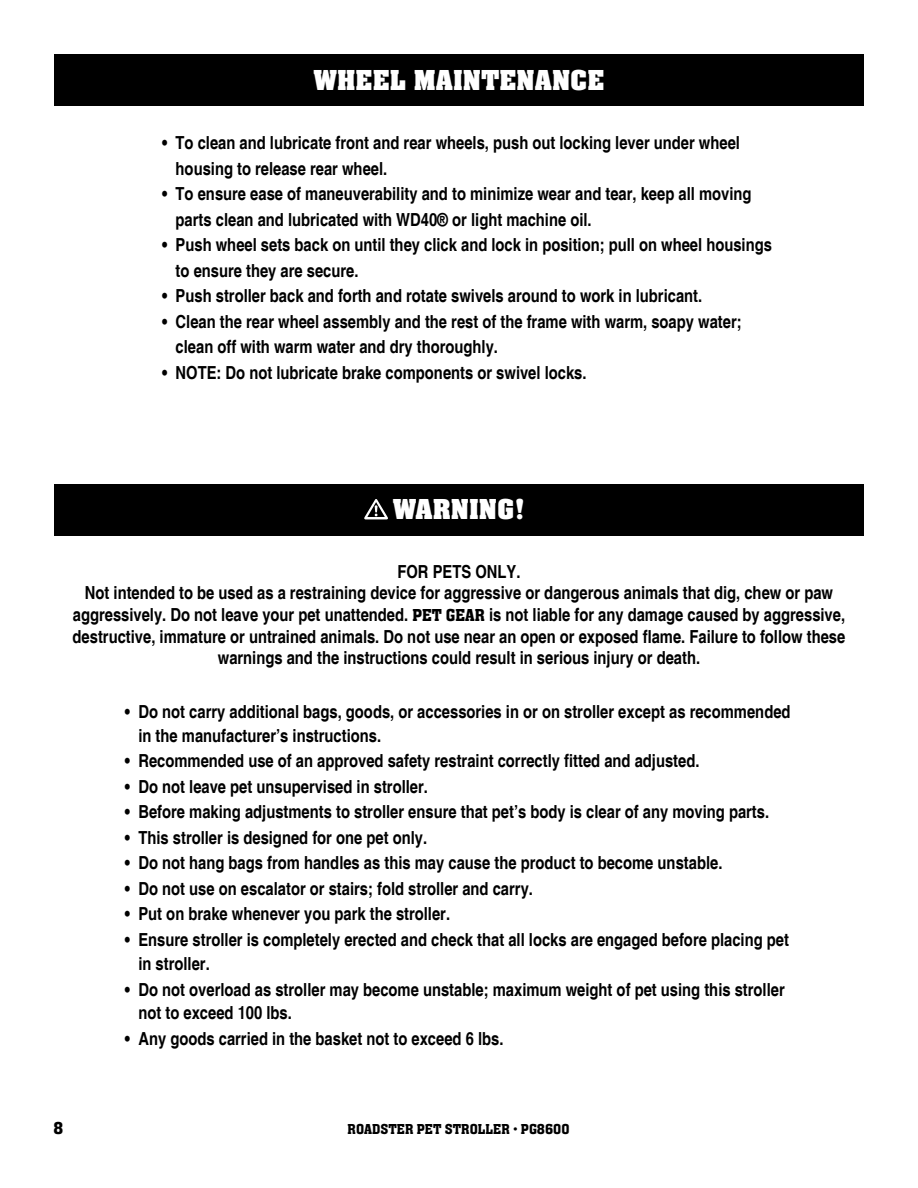
<style>
.page{position:relative;width:918px;height:1188px;background:#fff}
.page>*{position:absolute;margin:0;border:0;box-sizing:border-box;transform-origin:0 0}
.t1{font:700 30px "Aachen Std";color:#fff}
.t2{font:700 condensed 18px/21.6px "Helvetica";color:#000}
.t3{font:500 18px "Aachen Std";color:#000}
.t4{font:500 15px "Aachen Std";color:#000}
.s1{font-family:"Aachen Std";font-weight:500;font-stretch:normal}
</style>
<div class="page">
<div style="left:54px;top:484px;width:810px;height:52px;background:#000"></div>
<svg style="left:364px;top:499px;width:24px;height:20px"></svg>
<div style="left:54px;top:54px;width:810px;height:52px;background:#000"></div>
<h1 class="t1" style="left:314px;top:63px;width:292px">WHEEL MAINTENANCE</h1>
<p class="t2" style="left:176px;top:130px;width:566px;line-height:25.5px;text-indent:-14px">• To clean and lubricate front and rear wheels, push out locking lever under wheel housing to release rear wheel.</p>
<p class="t2" style="left:176px;top:181px;width:577px;line-height:25.5px;text-indent:-14px">• To ensure ease of maneuverability and to minimize wear and tear, keep all moving parts clean and lubricated with WD40® or light machine oil.</p>
<p class="t2" style="left:176px;top:232px;width:598px;line-height:25.5px;text-indent:-14px">• Push wheel sets back on until they click and lock in position; pull on wheel housings to ensure they are secure.</p>
<p class="t2" style="left:162px;top:285px;width:542px">• Push stroller back and forth and rotate swivels around to work in lubricant.</p>
<p class="t2" style="left:176px;top:309px;width:568px;line-height:25.5px;text-indent:-14px">• Clean the rear wheel assembly and the rest of the frame with warm, soapy water; clean off with warm water and dry thoroughly.</p>
<p class="t2" style="left:162px;top:362px;width:426px">• NOTE: Do not lubricate brake components or swivel locks.</p>
<h1 class="t1" style="left:393px;top:493px;width:134px">WARNING!</h1>
<p class="t2" style="left:73px;top:561px;width:774px;text-align:center">FOR PETS ONLY.<br>Not intended to be used as a restraining device for aggressive or dangerous animals that dig, chew or paw aggressively. Do not leave your pet unattended. <span class="s1">PET GEAR</span> is not liable for any damage caused by aggressive, destructive, immature or untrained animals. Do not use near an open or exposed flame. Failure to follow these warnings and the instructions could result in serious injury or death.</p>
<p class="t2" style="left:138px;top:700px;width:654px;line-height:24px;text-indent:-14px">• Do not carry additional bags, goods, or accessories in or on stroller except as recommended in the manufacturer’s instructions.</p>
<p class="t2" style="left:125px;top:750px;width:576px">• Recommended use of an approved safety restraint correctly fitted and adjusted.</p>
<p class="t2" style="left:125px;top:776px;width:305px">• Do not leave pet unsupervised in stroller.</p>
<p class="t2" style="left:125px;top:801px;width:646px">• Before making adjustments to stroller ensure that pet’s body is clear of any moving parts.</p>
<p class="t2" style="left:125px;top:827px;width:304px">• This stroller is designed for one pet only.</p>
<p class="t2" style="left:125px;top:852px;width:599px">• Do not hang bags from handles as this may cause the product to become unstable.</p>
<p class="t2" style="left:125px;top:878px;width:410px">• Do not use on escalator or stairs; fold stroller and carry.</p>
<p class="t2" style="left:125px;top:904px;width:327px">• Put on brake whenever you park the stroller.</p>
<p class="t2" style="left:138px;top:928px;width:652px;line-height:24px;text-indent:-14px">• Ensure stroller is completely erected and check that all locks are engaged before placing pet in stroller.</p>
<p class="t2" style="left:138px;top:977px;width:648px;line-height:24px;text-indent:-14px">• Do not overload as stroller may become unstable; maximum weight of pet using this stroller not to exceed 100 lbs.</p>
<p class="t2" style="left:125px;top:1028px;width:380px">• Any goods carried in the basket not to exceed 6 lbs.</p>
<p class="t3" style="left:54px;top:1118px;width:11px">8</p>
<p class="t4" style="left:348px;top:1121px;width:223px">ROADSTER PET STROLLER • PG8600</p>
</div>
